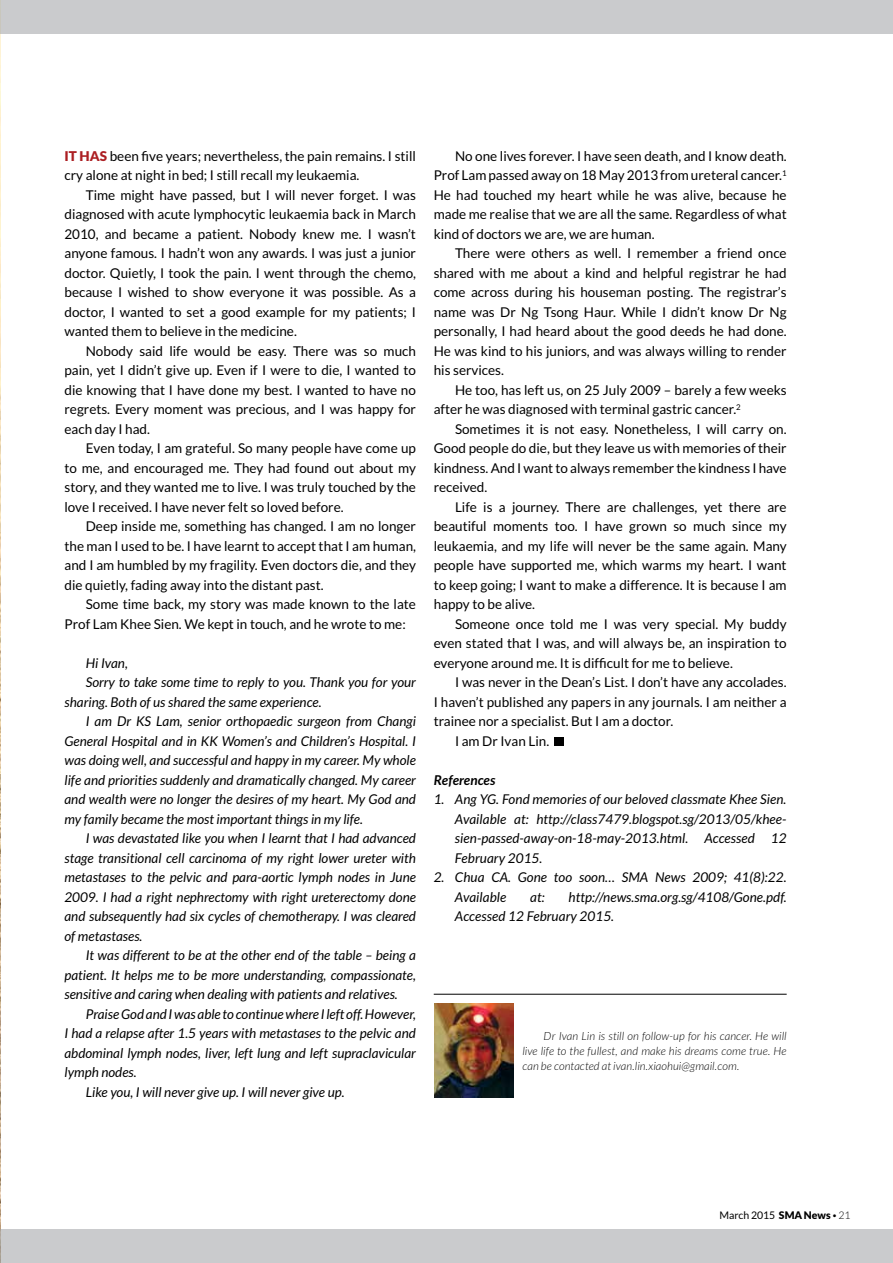
<style>
.page{position:relative;width:893px;height:1263px;background:#fff}
.page>*{position:absolute;margin:0;border:0;box-sizing:border-box;transform-origin:0 0}
.t1{font:13.5px/19.5px "Lato";color:#000;text-align:justify}
.t2{font:italic 13.5px/19.5px "Lato";color:#000}
.t3{font:italic 700 13.5px "Lato";letter-spacing:.005em;color:#000}
.t4{font:italic 300 11.25px/15px "Lato";letter-spacing:.01em;color:#000;text-align:justify}
.t5{font:10.5px "Lato";letter-spacing:-.005em;color:#000}
.s1{font-weight:900;color:#ac1f23}
.s2{font-weight:900}
.s3{font-size:7.5px}
.s4{font-weight:300}
</style>
<div class="page">
<img style="left:0;top:34px;width:1px;height:1195px">
<div style="left:0;top:0;width:893px;height:34px;background:#cacbcd"></div>
<div style="left:0;top:1229px;width:893px;height:34px;background:#cacbcd"></div>
<div style="left:554px;top:737px;width:9px;height:9px;background:#000"></div>
<hr style="left:434px;top:994px;width:353px;height:1px;background:#000">
<img style="left:435px;top:1003px;width:79px;height:94px">
<p class="t1" style="left:64px;top:146px;width:353px"><span class="s1">It has</span> been five years; nevertheless, the pain remains. I still cry alone at night in bed; I still recall my leukaemia.</p>
<p class="t1" style="left:64px;top:185px;width:353px;text-indent:21px">Time might have passed, but I will never forget. I was diagnosed with acute lymphocytic leukaemia back in March 2010, and became a patient. Nobody knew me. I wasn’t anyone famous. I hadn’t won any awards. I was just a junior doctor. Quietly, I took the pain. I went through the chemo, because I wished to show everyone it was possible. As a doctor, I wanted to set a good example for my patients; I wanted them to believe in the medicine.</p>
<p class="t1" style="left:64px;top:341px;width:353px;text-indent:21px">Nobody said life would be easy. There was so much pain, yet I didn’t give up. Even if I were to die, I wanted to die knowing that I have done my best. I wanted to have no regrets. Every moment was precious, and I was happy for each day I had.</p>
<p class="t1" style="left:64px;top:438px;width:353px;text-indent:21px">Even today, I am grateful. So many people have come up to me, and encouraged me. They had found out about my story, and they wanted me to live. I was truly touched by the love I received. I have never felt so loved before.</p>
<p class="t1" style="left:64px;top:516px;width:353px;text-indent:21px">Deep inside me, something has changed. I am no longer the man I used to be. I have learnt to accept that I am human, and I am humbled by my fragility. Even doctors die, and they die quietly, fading away into the distant past.</p>
<p class="t1" style="left:64px;top:594px;width:353px;text-indent:21px">Some time back, my story was made known to the late<br>Prof Lam Khee Sien. We kept in touch, and he wrote to me:</p>
<p class="t2" style="left:86px;top:653px;width:44px">Hi Ivan,</p>
<p class="t2" style="left:86px;top:673px;width:332px">Sorry to take some time to reply to you. Thank you for your</p>
<p class="t2" style="left:64px;top:692px;width:259px">sharing. Both of us shared the same experience.</p>
<p class="t2" style="left:86px;top:712px;width:332px">I am Dr KS Lam, senior orthopaedic surgeon from Changi</p>
<p class="t2" style="left:64px;top:731px;width:353px">General Hospital and in KK Women’s and Children’s Hospital. I</p>
<p class="t2" style="left:64px;top:751px;width:353px">was doing well, and successful and happy in my career. My whole</p>
<p class="t2" style="left:64px;top:770px;width:353px">life and priorities suddenly and dramatically changed. My career</p>
<p class="t2" style="left:64px;top:790px;width:353px">and wealth were no longer the desires of my heart. My God and</p>
<p class="t2" style="left:64px;top:809px;width:300px">my family became the most important things in my life.</p>
<p class="t2" style="left:86px;top:829px;width:332px">I was devastated like you when I learnt that I had advanced</p>
<p class="t2" style="left:64px;top:848px;width:353px">stage transitional cell carcinoma of my right lower ureter with</p>
<p class="t2" style="left:64px;top:868px;width:353px">metastases to the pelvic and para-aortic lymph nodes in June</p>
<p class="t2" style="left:64px;top:887px;width:353px">2009. I had a right nephrectomy with right ureterectomy done</p>
<p class="t2" style="left:64px;top:907px;width:353px">and subsequently had six cycles of chemotherapy. I was cleared</p>
<p class="t2" style="left:64px;top:926px;width:79px">of metastases.</p>
<p class="t2" style="left:86px;top:946px;width:332px">It was different to be at the other end of the table – being a</p>
<p class="t2" style="left:64px;top:965px;width:353px">patient. It helps me to be more understanding, compassionate,</p>
<p class="t2" style="left:64px;top:985px;width:335px">sensitive and caring when dealing with patients and relatives.</p>
<p class="t2" style="left:86px;top:1004px;width:332px">Praise God and I was able to continue where I left off. However,</p>
<p class="t2" style="left:64px;top:1024px;width:353px">I had a relapse after 1.5 years with metastases to the pelvic and</p>
<p class="t2" style="left:64px;top:1043px;width:353px">abdominal lymph nodes, liver, left lung and left supraclavicular</p>
<p class="t2" style="left:64px;top:1063px;width:74px">lymph nodes.</p>
<p class="t2" style="left:86px;top:1082px;width:260px">Like you, I will never give up. I will never give up.</p>
<p class="t1" style="left:434px;top:146px;width:354px;text-indent:21px">No one lives forever. I have seen death, and I know death.<br>Prof Lam passed away on 18 May 2013 from ureteral cancer.<sup>1<br></sup>He had touched my heart while he was alive, because he made me realise that we are all the same. Regardless of what kind of doctors we are, we are human.</p>
<p class="t1" style="left:434px;top:244px;width:354px;text-indent:21px">There were others as well. I remember a friend once shared with me about a kind and helpful registrar he had come across during his houseman posting. The registrar’s name was Dr Ng Tsong Haur. While I didn’t know Dr Ng personally, I had heard about the good deeds he had done.<br>He was kind to his juniors, and was always willing to render his services.</p>
<p class="t1" style="left:434px;top:380px;width:354px;text-indent:21px">He too, has left us, on 25 July 2009 – barely a few weeks after he was diagnosed with terminal gastric cancer.<sup>2</sup></p>
<p class="t1" style="left:434px;top:419px;width:354px;text-indent:21px">Sometimes it is not easy. Nonetheless, I will carry on.<br>Good people do die, but they leave us with memories of their kindness. And I want to always remember the kindness I have received.</p>
<p class="t1" style="left:434px;top:497px;width:354px;text-indent:21px">Life is a journey. There are challenges, yet there are beautiful moments too. I have grown so much since my leukaemia, and my life will never be the same again. Many people have supported me, which warms my heart. I want to keep going; I want to make a difference. It is because I am happy to be alive.</p>
<p class="t1" style="left:434px;top:614px;width:354px;text-indent:21px">Someone once told me I was very special. My buddy even stated that I was, and will always be, an inspiration to everyone around me. It is difficult for me to believe.</p>
<p class="t1" style="left:455px;top:672px;width:333px">I was never in the Dean’s List. I don’t have any accolades.</p>
<p class="t1" style="left:434px;top:692px;width:354px">I haven’t published any papers in any journals. I am neither a</p>
<p class="t1" style="left:434px;top:711px;width:241px">trainee nor a specialist. But I am a doctor.</p>
<p class="t1" style="left:455px;top:731px;width:96px">I am Dr Ivan Lin.</p>
<p class="t3" style="left:434px;top:772px;width:63px">References</p>
<p class="t2" style="left:455px;top:790px;width:333px;text-align:justify;text-indent:-21px">1. Ang YG. Fond memories of our beloved classmate Khee Sien.<br>Available at: http://class7479.blogspot.sg/2013/05/khee&shy;sien-passed-away-on-18-may-2013.html. Accessed 12<br>February 2015.</p>
<p class="t2" style="left:455px;top:868px;width:333px;text-indent:-21px">2. Chua CA. Gone too soon… SMA News 2009; 41(8):22.<br>Available</p>
<p class="t2" style="left:455px;top:887px;width:333px;text-indent:113px">http://news.sma.org.sg/4108/Gone.pdf.<br>Accessed 12 February 2015.</p>
<p class="t2" style="left:530px;top:887px;width:16px">at:</p>
<p class="t4" style="left:522px;top:1028px;width:266px;text-indent:21px">Dr Ivan Lin is still on follow-up for his cancer. He will live life to the fullest, and make his dreams come true. He can be contacted at ivan.lin.xiaohui@gmail.com.</p>
<p class="t5" style="left:719px;top:1209px;width:132px">March 2015 <span class="s2">SMA News</span> <span class="s3">•</span> <span class="s4">21</span></p>
</div>
